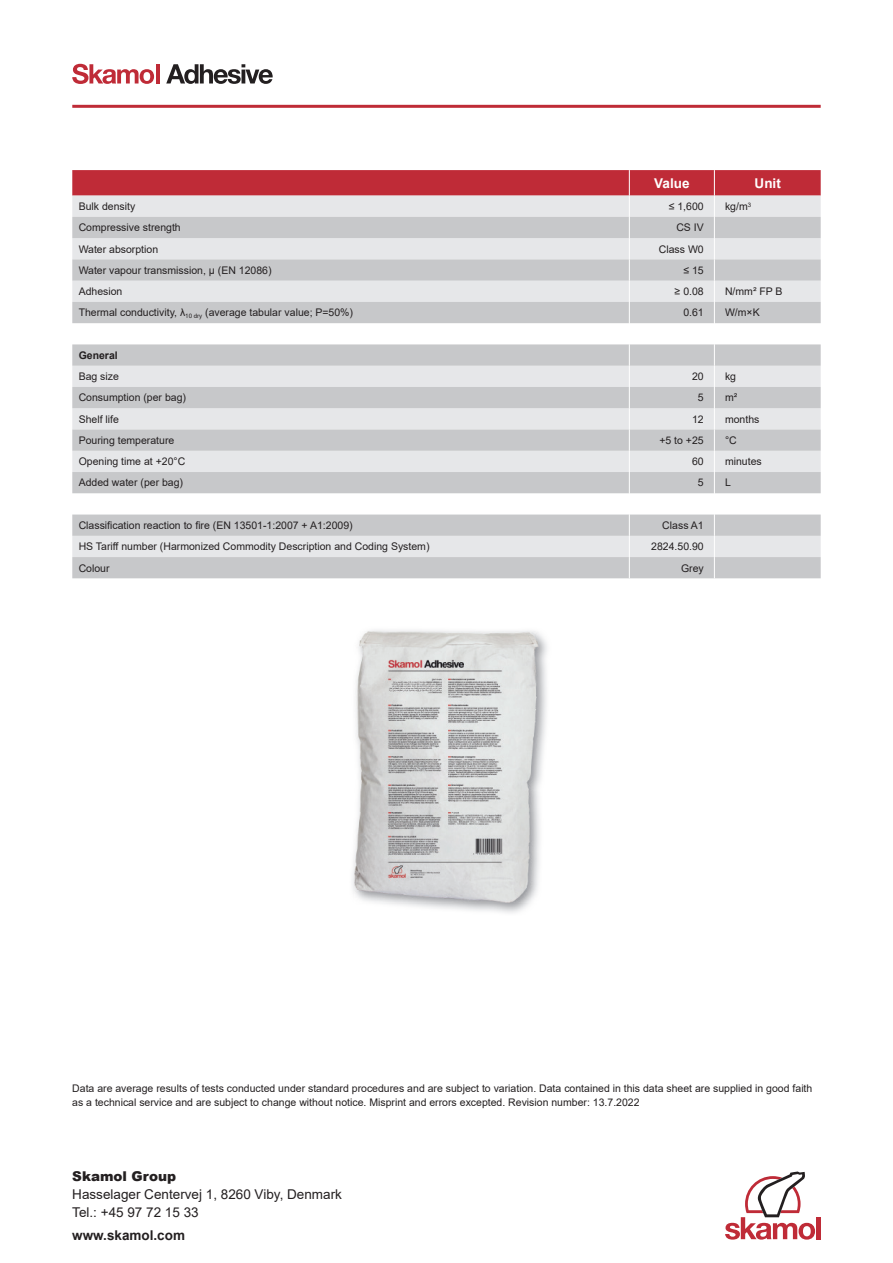
<style>
.page{position:relative;width:893px;height:1263px;background:#fff}
.page>*{position:absolute;margin:0;border:0;box-sizing:border-box;transform-origin:0 0}
.t1{font:13.5px/18px "Arial";color:#231f20}
.t2{font:700 13.5px "Arial";color:#231f20}
.t3{font:900 13.5px "Arial";color:#231f20}
.t4{font:700 13.5px "Arial";color:#fff}
.t5{font:10.5px/13.5px "Arial";color:#231f20}
.t6{font:700 10.5px "Arial";color:#231f20}
</style>
<div class="page">
<svg style="left:72px;top:64px;width:82px;height:20px"></svg>
<hr style="left:157px;top:64px;width:3px;height:19px;background:#bf2b37">
<svg style="left:166px;top:64px;width:107px;height:20px"></svg>
<img style="left:352px;top:630px;width:195px;height:283px">
<img style="left:354px;top:631px;width:185px;height:272px">
<hr style="left:72px;top:105px;width:749px;height:3px;background:#bf2b37">
<div style="left:816px;top:1217px;width:5px;height:22px;background:#bf2b37"></div>
<svg style="left:725px;top:1171px;width:90px;height:68px"></svg>
<svg style="left:72px;top:170px;width:749px;height:408px;background:#d7cfd2"></svg>
<p class="t4" style="left:654px;top:173px;width:37px">Value</p>
<p class="t4" style="left:755px;top:173px;width:28px">Unit</p>
<p class="t5" style="left:79px;top:200px;width:58px">Bulk density</p>
<p class="t5" style="left:669px;top:200px;width:36px">≤ 1,600</p>
<p class="t5" style="left:725px;top:200px;width:28px">kg/m<sup>3</sup></p>
<p class="t5" style="left:79px;top:221px;width:104px">Compressive strength</p>
<p class="t5" style="left:676px;top:221px;width:29px">CS IV</p>
<p class="t5" style="left:79px;top:242px;width:81px">Water absorption</p>
<p class="t5" style="left:659px;top:242px;width:46px">Class W0</p>
<p class="t5" style="left:79px;top:263px;width:194px">Water vapour transmission, µ (EN 12086)</p>
<p class="t5" style="left:683px;top:263px;width:22px">≤ 15</p>
<p class="t5" style="left:79px;top:285px;width:45px">Adhesion</p>
<p class="t5" style="left:675px;top:285px;width:31px">≥ 0.08</p>
<p class="t5" style="left:725px;top:285px;width:59px">N/mm² FP B</p>
<p class="t5" style="left:79px;top:306px;width:276px">Thermal conductivity, λ<sub>10</sub> <sub>dry</sub> (average tabular value; P=50%)</p>
<p class="t5" style="left:683px;top:306px;width:22px">0.61</p>
<p class="t5" style="left:725px;top:306px;width:36px">W/m×K</p>
<p class="t6" style="left:79px;top:348px;width:41px">General</p>
<p class="t5" style="left:79px;top:370px;width:42px">Bag size</p>
<p class="t5" style="left:692px;top:370px;width:13px">20</p>
<p class="t5" style="left:725px;top:370px;width:13px">kg</p>
<p class="t5" style="left:79px;top:391px;width:109px">Consumption (per bag)</p>
<p class="t5" style="left:698px;top:391px;width:7px">5</p>
<p class="t5" style="left:725px;top:391px;width:14px">m²</p>
<p class="t5" style="left:79px;top:412px;width:42px">Shelf life</p>
<p class="t5" style="left:692px;top:412px;width:13px">12</p>
<p class="t5" style="left:725px;top:412px;width:36px">months</p>
<p class="t5" style="left:79px;top:433px;width:97px">Pouring temperature</p>
<p class="t5" style="left:659px;top:433px;width:46px">+5 to +25</p>
<p class="t5" style="left:725px;top:433px;width:13px">°C</p>
<p class="t5" style="left:79px;top:455px;width:108px">Opening time at +20°C</p>
<p class="t5" style="left:692px;top:455px;width:13px">60</p>
<p class="t5" style="left:725px;top:455px;width:38px">minutes</p>
<p class="t5" style="left:79px;top:476px;width:106px">Added water (per bag)</p>
<p class="t5" style="left:698px;top:476px;width:7px">5</p>
<p class="t5" style="left:725px;top:476px;width:7px">L</p>
<p class="t5" style="left:79px;top:518px;width:276px">Classification reaction to fire (EN 13501-1:2007 + A1:2009)</p>
<p class="t5" style="left:662px;top:518px;width:43px">Class A1</p>
<p class="t5" style="left:79px;top:540px;width:352px">HS Tariff number (Harmonized Commodity Description and Coding System)</p>
<p class="t5" style="left:651px;top:540px;width:54px">2824.50.90</p>
<p class="t5" style="left:79px;top:561px;width:32px">Colour</p>
<p class="t5" style="left:681px;top:561px;width:24px">Grey</p>
<p class="t5" style="left:72px;top:1081px;width:742px">Data are average results of tests conducted under standard procedures and are subject to variation. Data contained in this data sheet are supplied in good faith as a technical service and are subject to change without notice. Misprint and errors excepted. Revision number: 13.7.2022</p>
<p class="t3" style="left:72px;top:1166px;width:105px">Skamol Group</p>
<p class="t1" style="left:72px;top:1185px;width:271px">Hasselager Centervej 1, 8260 Viby, Denmark<br>Tel.: +45 97 72 15 33</p>
<p class="t2" style="left:72px;top:1225px;width:114px">www.skamol.com</p>
</div>
